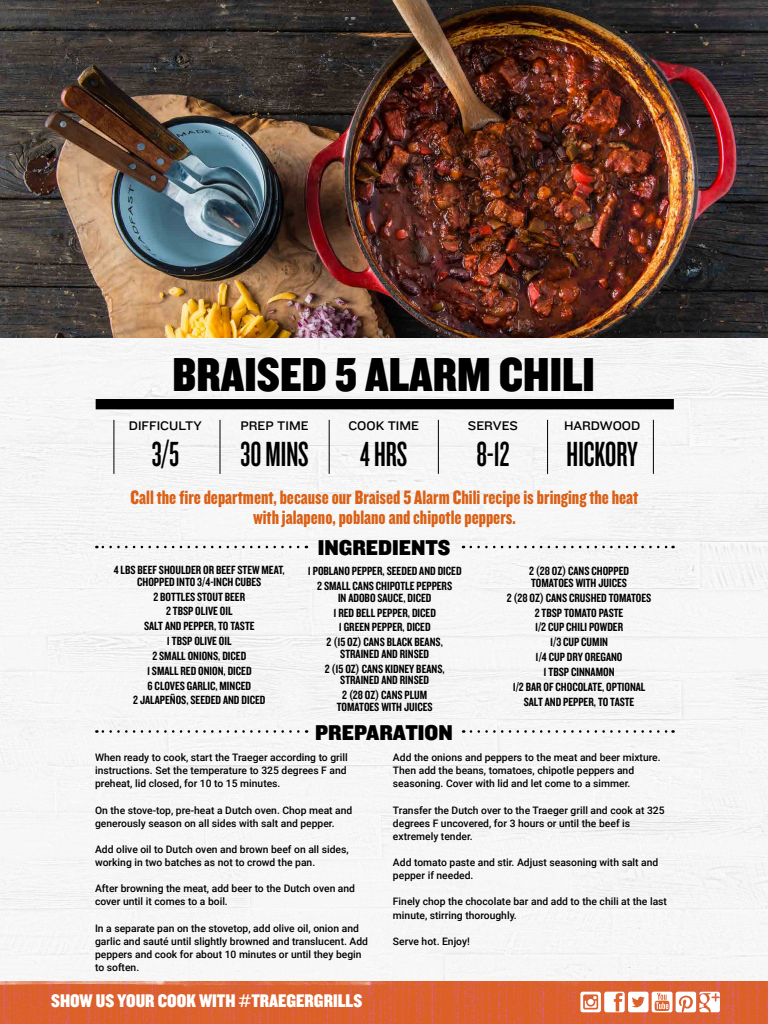
<style>
.page{position:relative;width:768px;height:1024px;background:#fff}
.page>*{position:absolute;margin:0;border:0;box-sizing:border-box;transform-origin:0 0}
.t1{font:49.45px "Knockout 70 Full Welterwt";color:#000}
.t2{font:36.25px "Knockout 47 Bantamweight";color:#000}
.t3{font:22.25px "Knockout 71 Full Middlewt";color:#000}
.t4{font:20.2px/19.6px "Knockout 69 Full Liteweight";color:#da6016;text-align:center}
.t5{font:18.95px "Knockout 70 Full Welterwt";color:#fff}
.t6{font:12.95px "Knockout 32 Junior Cruisewt";color:#000}
.t7{font:12.35px/14.8px "Knockout 49 Liteweight";color:#000;text-align:center}
.t8{font:500 10.3px/13.1px "Roboto";color:#000}
</style>
<div class="page">
<div style="left:0;top:337px;width:768px;height:644px;background:#f6f6f6"></div>
<div style="left:96px;top:399px;width:578px;height:10px;background:#000"></div>
<svg style="left:471px;top:546px;width:203px;height:2px"></svg>
<svg style="left:96px;top:546px;width:202px;height:2px"></svg>
<img style="left:0;top:0;width:768px;height:337px">
<svg style="left:471px;top:730px;width:203px;height:3px"></svg>
<svg style="left:96px;top:730px;width:202px;height:3px"></svg>
<hr style="left:114px;top:420px;width:1px;height:54px;background:#000">
<hr style="left:220px;top:420px;width:1px;height:54px;background:#000">
<hr style="left:329px;top:420px;width:1px;height:54px;background:#000">
<hr style="left:438px;top:420px;width:1px;height:54px;background:#000">
<hr style="left:547px;top:420px;width:1px;height:54px;background:#000">
<hr style="left:653px;top:420px;width:1px;height:54px;background:#000">
<img style="left:1px;top:981px;width:767px;height:43px">
<svg style="left:580px;top:992px;width:140px;height:20px"></svg>
<h1 class="t1" style="left:172px;top:342px;width:424px">BRAISED 5 ALARM CHILI</h1>
<p class="t6" style="left:129px;top:417px;width:75px">DIFFICULTY</p>
<h2 class="t2" style="left:152px;top:433px;width:29px">3/5</h2>
<p class="t6" style="left:564px;top:417px;width:78px">HARDWOOD</p>
<h2 class="t2" style="left:567px;top:433px;width:73px">HICKORY</h2>
<h3 class="t4" style="left:131px;top:487px;width:509px">Call the fire department, because our Braised 5 Alarm Chili recipe is bringing the heat with jalapeno, poblano and chipotle peppers.</h3>
<p class="t6" style="left:348px;top:417px;width:72px">COOK TIME</p>
<h2 class="t2" style="left:360px;top:433px;width:49px">4 HRS</h2>
<p class="t6" style="left:468px;top:417px;width:52px">SERVES</p>
<h2 class="t2" style="left:476px;top:433px;width:35px">8-12</h2>
<p class="t6" style="left:241px;top:417px;width:70px">PREP TIME</p>
<h2 class="t2" style="left:240px;top:433px;width:70px">30 MINS</h2>
<p class="t7" style="left:114px;top:564px;width:172px;line-height:11.5px">4 LBS BEEF SHOULDER OR BEEF STEW MEAT,<br>CHOPPED INTO 3/4-INCH CUBES</p>
<p class="t7" style="left:133px;top:589px;width:134px">2 BOTTLES STOUT BEER<br>2 TBSP OLIVE OIL<br>SALT AND PEPPER, TO TASTE<br>1 TBSP OLIVE OIL<br>2 SMALL ONIONS, DICED<br>1 SMALL RED ONION, DICED<br>6 CLOVES GARLIC, MINCED<br>2 JALAPEÑOS, SEEDED AND DICED</p>
<h3 class="t3" style="left:318px;top:533px;width:134px">INGREDIENTS</h3>
<p class="t7" style="left:308px;top:563px;width:155px">1 POBLANO PEPPER, SEEDED AND DICED<br>2 SMALL CANS CHIPOTLE PEPPERS</p>
<p class="t7" style="left:327px;top:590px;width:118px">IN ADOBO SAUCE, DICED<br>1 RED BELL PEPPER, DICED<br>1 GREEN PEPPER, DICED<br>2 (15 OZ) CANS BLACK BEANS,</p>
<p class="t7" style="left:325px;top:646px;width:121px">STRAINED AND RINSED<br>2 (15 OZ) CANS KIDNEY BEANS,</p>
<p class="t7" style="left:340px;top:672px;width:90px;text-align:left">STRAINED AND RINSED<br>2 (28 OZ) CANS PLUM</p>
<p class="t7" style="left:337px;top:699px;width:97px">TOMATOES WITH JUICES</p>
<p class="t7" style="left:529px;top:565px;width:101px;line-height:11.5px;text-align:left">2 (28 OZ) CANS CHOPPED<br>TOMATOES WITH JUICES</p>
<p class="t7" style="left:507px;top:590px;width:146px">2 (28 OZ) CANS CRUSHED TOMATOES<br>2 TBSP TOMATO PASTE<br>1/2 CUP CHILI POWDER<br>1/3 CUP CUMIN<br>1/4 CUP DRY OREGANO<br>1 TBSP CINNAMON<br>1/2 BAR OF CHOCOLATE, OPTIONAL<br>SALT AND PEPPER, TO TASTE</p>
<h3 class="t3" style="left:315px;top:718px;width:139px">PREPARATION</h3>
<p class="t8" style="left:95px;top:750px;width:254px;text-align:justify">When ready to cook, start the Traeger according to grill instructions. Set the temperature to 325 degrees F and preheat, lid closed, for 10 to 15 minutes.</p>
<p class="t8" style="left:95px;top:803px;width:259px">On the stove-top, pre-heat a Dutch oven. Chop meat and generously season on all sides with salt and pepper.</p>
<p class="t8" style="left:95px;top:842px;width:255px">Add olive oil to Dutch oven and brown beef on all sides, working in two batches as not to crowd the pan.</p>
<p class="t8" style="left:95px;top:882px;width:262px">After browning the meat, add beer to the Dutch oven and cover until it comes to a boil.</p>
<p class="t8" style="left:95px;top:921px;width:275px">In a separate pan on the stovetop, add olive oil, onion and garlic and sauté until slightly browned and translucent. Add peppers and cook for about 10 minutes or until they begin to soften.</p>
<p class="t8" style="left:393px;top:750px;width:269px">Add the onions and peppers to the meat and beer mixture.<br>Then add the beans, tomatoes, chipotle peppers and seasoning. Cover with lid and let come to a simmer.</p>
<p class="t8" style="left:393px;top:803px;width:273px">Transfer the Dutch over to the Traeger grill and cook at 325 degrees F uncovered, for 3 hours or until the beef is extremely tender.</p>
<p class="t8" style="left:393px;top:855px;width:267px">Add tomato paste and stir. Adjust seasoning with salt and pepper if needed.</p>
<p class="t8" style="left:393px;top:895px;width:276px">Finely chop the chocolate bar and add to the chili at the last minute, stirring thoroughly.</p>
<p class="t8" style="left:393px;top:934px;width:78px">Serve hot. Enjoy!</p>
<h3 class="t5" style="left:51px;top:988px;width:313px">SHOW US YOUR COOK WITH #TRAEGERGRILLS</h3>
</div>
